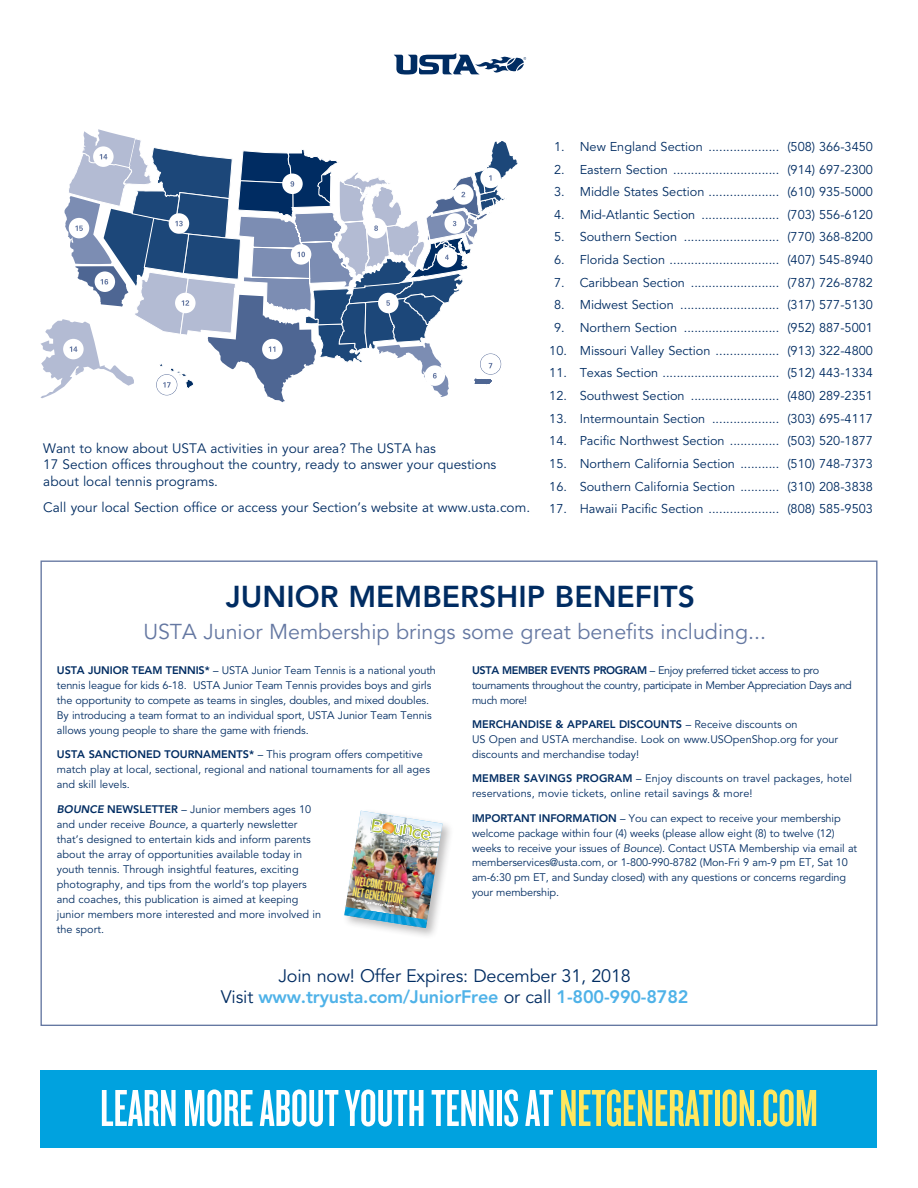
<style>
.page{position:relative;width:918px;height:1188px;background:#fff}
.page>*{position:absolute;margin:0;border:0;box-sizing:border-box;transform-origin:0 0}
.t1{font:54px "Knockout HTF47 Bantamweight";color:#fff}
.t2{font:800 30px "Avenir";color:#002c62}
.t3{font:21.45px "Avenir";color:#6578a2}
.t4{font:18px/21px "Avenir";letter-spacing:-.01em;color:#002c62;text-align:center}
.t5{font:13.65px/16.4px "Avenir";color:#002c62}
.t6{font:13.5px/11.4px "Knockout HTF47 Bantamweight";color:#ffe75f}
.t7{font:12.75px "Avenir";color:#002c62}
.t8{font:10.95px/15px "Avenir";letter-spacing:-.01em;color:#002c62}
.t9{font:10.95px/14.9px "Avenir";letter-spacing:-.035em;color:#002c62}
.t10{font:10.95px/14.9px "Avenir";letter-spacing:.01em;color:#002c62}
.t11{font:800 10.95px "Avenir";color:#002c62}
.t12{font:800 10.95px "Avenir";letter-spacing:-.01em;color:#002c62}
.t13{font:900 4.05px "Gotham";color:#fff}
.s1{font-weight:800}
.s2{font-style:inherit}
.s3{font-weight:800;font-style:italic}
.s4{font-style:italic}
.s5{font-weight:800;color:#4fb2e8}
.s6{color:#ffe75f}
</style>
<div class="page">
<svg style="left:41px;top:129px;width:476px;height:273px"></svg>
<div style="left:342px;top:808px;width:113px;height:132px;background:#231f20;opacity:.3"></div>
<img style="left:344px;top:811px;width:98px;height:117px">
<svg style="left:393px;top:53px;width:133px;height:22px"></svg>
<div style="left:40px;top:1070px;width:838px;height:78px;background:#00a2df"></div>
<p class="t5" style="left:43px;top:440px;width:455px">Want to know about USTA activities in your area? The USTA has<br>17 Section offices throughout the country, ready to answer your questions about local tennis programs.</p>
<p class="t5" style="left:43px;top:499px;width:488px">Call your local Section office or access your Section’s website at www.usta.com.</p>
<p class="t7" style="left:554px;top:139px;width:320px">1. New England Section .................... (508) 366-3450</p>
<p class="t7" style="left:554px;top:162px;width:320px">2. Eastern Section .............................. (914) 697-2300</p>
<p class="t7" style="left:554px;top:184px;width:320px">3. Middle States Section .................... (610) 935-5000</p>
<p class="t7" style="left:554px;top:207px;width:320px">4. Mid-Atlantic Section ...................... (703) 556-6120</p>
<p class="t7" style="left:554px;top:230px;width:320px">5. Southern Section ........................... (770) 368-8200</p>
<p class="t7" style="left:554px;top:252px;width:320px">6. Florida Section ............................... (407) 545-8940</p>
<p class="t7" style="left:554px;top:275px;width:320px">7. Caribbean Section ......................... (787) 726-8782</p>
<p class="t7" style="left:554px;top:298px;width:320px">8. Midwest Section ............................ (317) 577-5130</p>
<p class="t7" style="left:554px;top:320px;width:320px">9. Northern Section ........................... (952) 887-5001</p>
<p class="t7" style="left:549px;top:343px;width:325px">10. Missouri Valley Section .................. (913) 322-4800</p>
<p class="t7" style="left:549px;top:366px;width:325px">11. Texas Section ................................. (512) 443-1334</p>
<p class="t7" style="left:549px;top:388px;width:325px">12. Southwest Section ......................... (480) 289-2351</p>
<p class="t7" style="left:549px;top:411px;width:325px">13. Intermountain Section ................... (303) 695-4117</p>
<p class="t7" style="left:549px;top:433px;width:325px">14. Pacific Northwest Section .............. (503) 520-1877</p>
<p class="t7" style="left:549px;top:456px;width:325px">15. Northern California Section ........... (510) 748-7373</p>
<p class="t7" style="left:549px;top:479px;width:325px">16. Southern California Section ........... (310) 208-3838</p>
<p class="t7" style="left:549px;top:501px;width:325px">17. Hawaii Pacific Section .................... (808) 585-9503</p>
<p class="t2" style="left:226px;top:579px;width:470px">JUNIOR MEMBERSHIP BENEFITS</p>
<p class="t3" style="left:143px;top:620px;width:624px">USTA Junior Membership brings some great benefits including...</p>
<p class="t8" style="left:57px;top:663px;width:381px;text-indent:148px"><span class="s1">*</span> – USTA Junior Team Tennis is a national youth tennis league for kids 6-18. USTA Junior Team Tennis provides boys and girls the opportunity to compete as teams in singles, doubles, and mixed doubles.<br>By introducing a team format to an individual sport, USTA Junior Team Tennis allows young people to share the game with friends.</p>
<p class="t11" style="left:57px;top:748px;width:16px">USTA</p>
<p class="t11" style="left:89px;top:748px;width:9px">SAN</p>
<p class="t11" style="left:112px;top:748px;width:16px">CTIONED</p>
<p class="t11" style="left:165px;top:748px;width:32px">TOURNA</p>
<p class="t11" style="left:211px;top:748px;width:18px">MENTS</p>
<p class="t11" style="left:57px;top:664px;width:16px">USTA</p>
<p class="t12" style="left:88px;top:664px;width:52px">JUNIOR <span class="s2">TEA</span></p>
<p class="t11" style="left:152px;top:664px;width:21px">M TENNIS</p>
<p class="t8" style="left:57px;top:748px;width:375px;text-indent:192px"><span class="s1">*</span> – This program offers competitive match play at local, sectional, regional and national tournaments for all ages and skill levels.</p>
<p class="t8" style="left:57px;top:802px;width:266px"><span class="s3">BOUNCE</span> <span class="s1">NEWSLETTER</span> – Junior members ages 10 and under receive <span class="s4">Bounce</span>, a quarterly newsletter that’s designed to entertain kids and inform parents about the array of opportunities available today in youth tennis. Through insightful features, exciting photography, and tips from the world’s top players and coaches, this publication is aimed at keeping junior members more interested and more involved in the sport.</p>
<p class="t6" style="left:356px;top:875px;width:52px;rotate:9deg">WELCOME TO THE<br>NET GENERATION!</p>
<p class="t13" style="left:352px;top:897px;width:59px;rotate:9deg">Tennis has never been so fun!</p>
<p class="t9" style="left:472px;top:663px;width:381px"><span class="s1">USTA MEMBER EVENTS PROGRAM</span> – Enjoy preferred ticket access to pro tournaments throughout the country, participate in Member Appreciation Days and much more!</p>
<p class="t8" style="left:472px;top:717px;width:368px"><span class="s1">MERCHANDISE &amp; APPAREL DISCOUNTS</span> – Receive discounts on<br>US Open and USTA merchandise. Look on www.USOpenShop.org for your discounts and merchandise today!</p>
<p class="t10" style="left:472px;top:772px;width:382px"><span class="s1">MEMBER SAVINGS PROGRAM</span> – Enjoy discounts on travel packages, hotel reservations, movie tickets, online retail savings &amp; more!</p>
<p class="t8" style="left:472px;top:811px;width:387px"><span class="s1">IMPORTANT INFORMATION</span> – You can expect to receive your membership welcome package within four (4) weeks (please allow eight (8) to twelve (12) weeks to receive your issues of <span class="s4">Bounce</span>). Contact USTA Membership via email at memberservices@usta.com, or 1-800-990-8782 (Mon-Fri 9 am-9 pm ET, Sat 10 am-6:30 pm ET, and Sunday closed) with any questions or concerns regarding your membership.</p>
<p class="t4" style="left:221px;top:965px;width:469px">Join now! Offer Expires: December 31, 2018<br>Visit <span class="s5">www.tryusta.com/JuniorFree</span> or call <span class="s5">1-800-990-8782</span></p>
<p class="t1" style="left:100px;top:1081px;width:719px">LEARN MORE ABOUT YOUTH TENNIS AT <span class="s6">NETGENERATION.COM</span></p>
</div>
